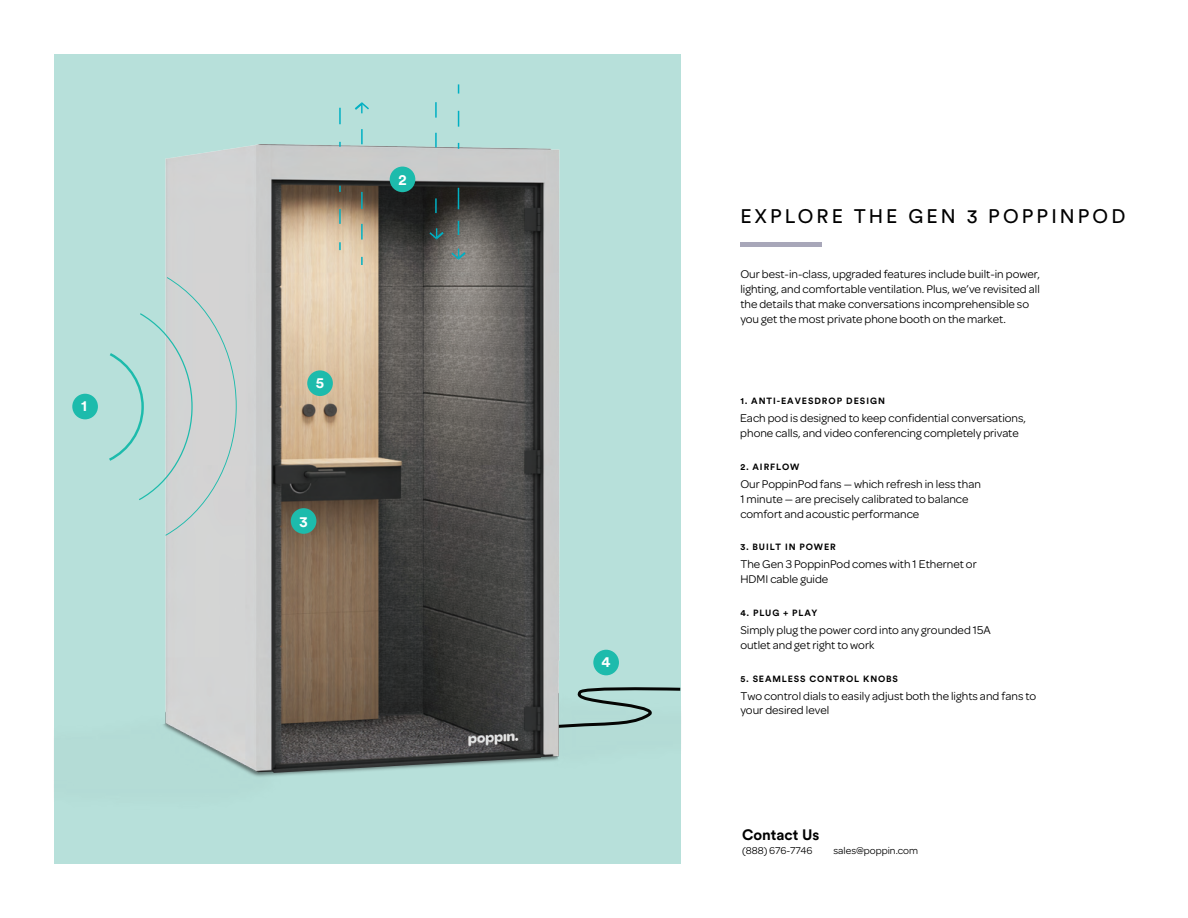
<style>
.page{position:relative;width:1188px;height:918px;background:#fff}
.page>*{position:absolute;margin:0;border:0;box-sizing:border-box;transform-origin:0 0}
.t1{font:19.5px "Circular Pro";letter-spacing:.16em;color:#000}
.t2{font:700 15px "Circular Pro";color:#000}
.t3{font:700 15px "Circular Pro";color:#fff}
.t4{font:12px/15px "Omnes";color:#000}
.t5{font:10.5px "Omnes";color:#000}
.t6{font:700 9px "Circular Pro";letter-spacing:.095em;color:#000}
</style>
<div class="page">
<div style="left:54px;top:54px;width:626px;height:810px;background:#b7e0da"></div>
<img style="left:72px;top:81px;width:609px;height:756px">
<div style="left:740px;top:242px;width:82px;height:5px;background:#a8a7b9"></div>
<div style="left:72px;top:394px;width:26px;height:25px;background:#1dbbac;border-radius:50%"></div>
<div style="left:390px;top:167px;width:25px;height:25px;background:#1dbbac;border-radius:50%"></div>
<div style="left:593px;top:650px;width:26px;height:25px;background:#1dbbac;border-radius:50%"></div>
<div style="left:291px;top:508px;width:25px;height:26px;background:#1dbbac;border-radius:50%"></div>
<svg style="left:109px;top:277px;width:128px;height:259px"></svg>
<svg style="left:339px;top:108px;width:2px;height:16px"></svg>
<svg style="left:339px;top:186px;width:2px;height:6px"></svg>
<svg style="left:339px;top:209px;width:2px;height:15px"></svg>
<svg style="left:339px;top:242px;width:2px;height:8px"></svg>
<svg style="left:361px;top:257px;width:2px;height:8px"></svg>
<svg style="left:361px;top:224px;width:2px;height:16px"></svg>
<svg style="left:361px;top:192px;width:2px;height:17px"></svg>
<svg style="left:361px;top:129px;width:2px;height:15px"></svg>
<svg style="left:355px;top:102px;width:14px;height:11px"></svg>
<svg style="left:429px;top:228px;width:15px;height:12px"></svg>
<svg style="left:451px;top:249px;width:15px;height:11px"></svg>
<svg style="left:435px;top:198px;width:2px;height:15px"></svg>
<svg style="left:435px;top:133px;width:2px;height:14px"></svg>
<svg style="left:435px;top:102px;width:2px;height:16px"></svg>
<svg style="left:458px;top:111px;width:1px;height:16px"></svg>
<svg style="left:458px;top:221px;width:1px;height:14px"></svg>
<svg style="left:458px;top:188px;width:1px;height:21px"></svg>
<div style="left:307px;top:370px;width:26px;height:26px;background:#1dbbac;border-radius:50%"></div>
<p class="t3" style="left:81px;top:395px;width:7px">1</p>
<p class="t3" style="left:398px;top:169px;width:10px">2</p>
<p class="t3" style="left:316px;top:373px;width:10px">5</p>
<p class="t3" style="left:299px;top:511px;width:10px">3</p>
<p class="t3" style="left:602px;top:651px;width:10px">4</p>
<h1 class="t1" style="left:740px;top:203px;width:387px">EXPLORE THE GEN 3 POPPINPOD</h1>
<p class="t4" style="left:740px;top:266px;width:301px">Our best-in-class, upgraded features include built-in power, lighting, and comfortable ventilation. Plus, we’ve revisited all the details that make conversations incomprehensible so you get the most private phone booth on the market.</p>
<p class="t6" style="left:740px;top:395px;width:146px">1. ANTI-EAVESDROP DESIGN</p>
<p class="t4" style="left:740px;top:410px;width:287px">Each pod is designed to keep confidential conversations, phone calls, and video conferencing completely private</p>
<p class="t6" style="left:740px;top:461px;width:61px">2. AIRFLOW</p>
<p class="t4" style="left:740px;top:476px;width:242px">Our PoppinPod fans — which refresh in less than<br>1 minute — are precisely calibrated to balance comfort and acoustic performance</p>
<p class="t4" style="left:740px;top:556px;width:238px">The Gen 3 PoppinPod comes with 1 Ethernet or<br>HDMI cable guide</p>
<p class="t6" style="left:740px;top:607px;width:78px">4. PLUG + PLAY</p>
<p class="t4" style="left:740px;top:622px;width:252px">Simply plug the power cord into any grounded 15A outlet and get right to work</p>
<p class="t6" style="left:740px;top:541px;width:97px">3. BUILT IN POWER</p>
<p class="t6" style="left:740px;top:673px;width:159px">5. SEAMLESS CONTROL KNOBS</p>
<p class="t4" style="left:740px;top:688px;width:298px;line-height:14.4px">Two control dials to easily adjust both the lights and fans to your desired level</p>
<p class="t2" style="left:742px;top:825px;width:79px">Contact Us</p>
<p class="t5" style="left:742px;top:843px;width:72px">(888) 676-7746</p>
<p class="t5" style="left:834px;top:843px;width:86px">sales@poppin.com</p>
</div>
